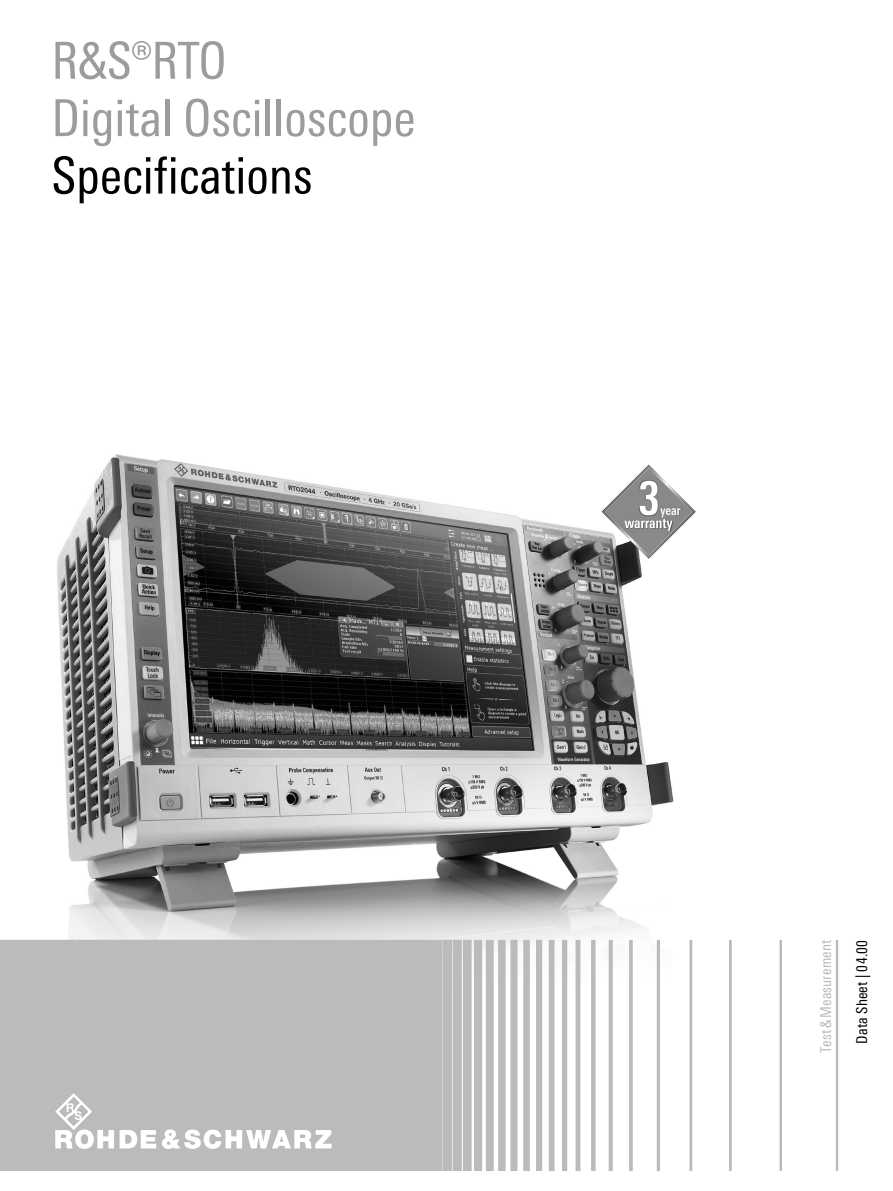
<style>
.page{position:relative;width:893px;height:1191px;background:#fff}
.page>*{position:absolute;margin:0;border:0;box-sizing:border-box;transform-origin:0 0}
.t1{font:51px/57.4px "Linotype Univers 420 Cn";color:#9c9c9c}
.t2{font:51px "Linotype Univers 420 Cn";color:#000}
.t3{font:15px "Linotype Univers 420 Cn";letter-spacing:.005em;color:#bbb}
.t4{font:15px "Linotype Univers 420 Cn";letter-spacing:.01em;color:#000}
.t5{font:700 13.35px "Linotype Univers 620 Cn";color:#fff}
</style>
<div class="page">
<img style="left:57px;top:454px;width:617px;height:609px">
<div style="left:0;top:939px;width:432px;height:232px;background:#bbb"></div>
<div style="left:432px;top:939px;width:10px;height:232px;background:#bbb"></div>
<div style="left:442px;top:939px;width:10px;height:232px;background:#bbb;border:2px solid #bbb"></div>
<div style="left:453px;top:939px;width:9px;height:232px;background:#bbb;border:2px solid #bbb"></div>
<div style="left:463px;top:939px;width:9px;height:232px;background:#bbb;border:2px solid #bbb"></div>
<div style="left:474px;top:939px;width:8px;height:232px;background:#bbb"></div>
<div style="left:486px;top:939px;width:8px;height:232px;background:#bbb;border:2px solid #bbb"></div>
<div style="left:498px;top:939px;width:8px;height:232px;background:#bbb;border:2px solid #bbb"></div>
<div style="left:510px;top:939px;width:7px;height:232px;background:#bbb;border:2px solid #bbb"></div>
<div style="left:523px;top:939px;width:7px;height:232px;background:#bbb;border:2px solid #bbb"></div>
<div style="left:536px;top:939px;width:6px;height:232px;background:#bbb"></div>
<div style="left:549px;top:939px;width:5px;height:232px;background:#bbb"></div>
<div style="left:562px;top:939px;width:5px;height:232px;background:#bbb"></div>
<hr style="left:576px;top:939px;width:4px;height:232px;background:#bbb">
<svg style="left:591px;top:939px;width:5px;height:232px"></svg>
<svg style="left:609px;top:939px;width:4px;height:232px"></svg>
<hr style="left:629px;top:939px;width:4px;height:232px;background:#c2c2c2">
<hr style="left:657px;top:939px;width:3px;height:232px;background:#bbb">
<div style="left:689px;top:939px;width:3px;height:232px;border:2px solid #bbb"></div>
<div style="left:729px;top:939px;width:3px;height:232px;border:2px solid #bbb"></div>
<div style="left:779px;top:939px;width:3px;height:232px;border:2px solid #bbb"></div>
<div style="left:836px;top:939px;width:2px;height:232px;border:2px solid #bbb"></div>
<svg style="left:120px;top:1130px;width:36px;height:18px"></svg>
<svg style="left:55px;top:1093px;width:59px;height:55px"></svg>
<svg style="left:162px;top:1129px;width:170px;height:20px"></svg>
<svg style="left:602px;top:465px;width:94px;height:94px"></svg>
<img style="left:660px;top:503px;width:21px;height:15px">
<p class="t1" style="left:51px;top:32px;width:366px">R&amp;S®RTO<br>Digital Oscilloscope</p>
<p class="t2" style="left:51px;top:146px;width:263px">Specifications</p>
<p class="t5" style="left:660px;top:502px;width:22px">year</p>
<p class="t3" style="left:817px;top:1053px;width:114px;rotate:-90deg">Test &amp; Measurement</p>
<p class="t4" style="left:853px;top:1043px;width:105px;rotate:-90deg">Data Sheet | 04.00</p>
</div>
